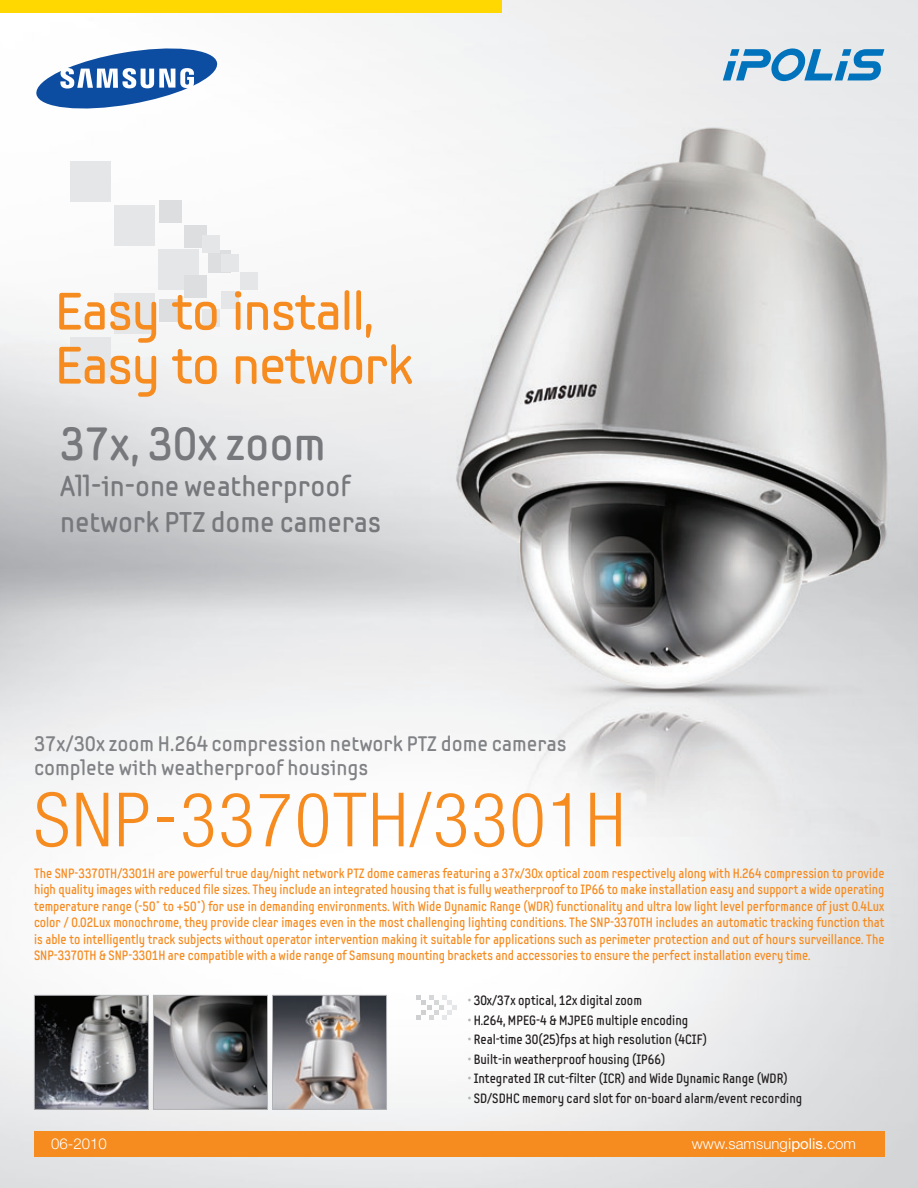
<style>
.page{position:relative;width:918px;height:1188px;background:#fff}
.page>*{position:absolute;margin:0;border:0;box-sizing:border-box;transform-origin:0 0}
.t1{font:300 condensed 75px "Helvetica Neue";letter-spacing:.03em;color:#f68b1f}
.t2{font:52.5px/54px "Samsung Imagination Modern";letter-spacing:-.02em;color:#f68b1f}
.t3{font:700 46.5px "Samsung Imagination";color:#76787b}
.t4{font:700 28.5px/36px "Samsung Imagination";color:#76787b}
.t5{font:700 21px/24px "Samsung Imagination";color:#808285}
.t6{font:300 15px "Helvetica Neue";color:#fff}
.t7{font:13.5px/16.5px "Samsung Imagination Condensed";color:#f68b1f;text-align:justify}
.t8{font:13.5px "Samsung Imagination Condensed";color:#231f20}
.s1{color:#b2b3b7}
.s2{font-weight:400}
</style>
<div class="page">
<img style="left:0;top:0;width:918px;height:1188px">
<div style="left:70px;top:162px;width:41px;height:40px;background:#e5e6e8"></div>
<div style="left:114px;top:205px;width:41px;height:41px;background:#e5e6e8"></div>
<div style="left:158px;top:249px;width:41px;height:41px;background:#e5e6e8"></div>
<div style="left:114px;top:293px;width:41px;height:41px;background:#e5e6e8"></div>
<div style="left:70px;top:337px;width:41px;height:41px;background:#e5e6e8"></div>
<div style="left:159px;top:200px;width:23px;height:23px;background:#dddee0"></div>
<div style="left:184px;top:225px;width:23px;height:23px;background:#dddee0"></div>
<div style="left:208px;top:250px;width:23px;height:23px;background:#dddee0"></div>
<div style="left:184px;top:275px;width:23px;height:23px;background:#dddee0"></div>
<div style="left:159px;top:299px;width:23px;height:23px;background:#dddee0"></div>
<div style="left:203px;top:236px;width:17px;height:17px;background:#e5e6e8"></div>
<div style="left:221px;top:254px;width:18px;height:17px;background:#e5e6e8"></div>
<div style="left:240px;top:273px;width:17px;height:17px;background:#e5e6e8"></div>
<div style="left:221px;top:291px;width:18px;height:17px;background:#e5e6e8"></div>
<div style="left:203px;top:310px;width:17px;height:17px;background:#e5e6e8"></div>
<div style="left:34px;top:1131px;width:850px;height:26px;background:#f68b1f"></div>
<div style="left:0;top:0;width:502px;height:13px;background:#ffd801"></div>
<img style="left:36px;top:997px;width:111px;height:111px">
<div style="left:34px;top:995px;width:115px;height:115px;border:1px solid #b2b3b7"></div>
<img style="left:155px;top:997px;width:111px;height:111px">
<div style="left:153px;top:995px;width:115px;height:115px;border:1px solid #b2b3b7"></div>
<img style="left:274px;top:997px;width:111px;height:111px">
<div style="left:272px;top:995px;width:115px;height:115px;border:1px solid #b2b3b7"></div>
<svg style="left:35px;top:44px;width:183px;height:69px"></svg>
<svg style="left:417px;top:995px;width:40px;height:25px"></svg>
<svg style="left:723px;top:48px;width:161px;height:33px;background:#7fb4d5"></svg>
<h2 class="t2" style="left:55px;top:284px;width:359px">Easy to install,<br>Easy to network</h2>
<h3 class="t3" style="left:60px;top:415px;width:267px">37x, 30x zoom</h3>
<h3 class="t4" style="left:60px;top:468px;width:323px">All-in-one weatherproof network PTZ dome cameras</h3>
<h3 class="t5" style="left:34px;top:732px;width:534px">37x/30x zoom H.264 compression network PTZ dome cameras complete with weatherproof housings</h3>
<h1 class="t1" style="left:34px;top:777px;width:593px">SNP-3370TH/3301H</h1>
<p class="t7" style="left:34px;top:865px;width:852px">The SNP-3370TH/3301H are powerful true day/night network PTZ dome cameras featuring a 37x/30x optical zoom respectively along with H.264 compression to provide high quality images with reduced file sizes. They include an integrated housing that is fully weatherproof to IP66 to make installation easy and support a wide operating temperature range (-50° to +50°) for use in demanding environments. With Wide Dynamic Range (WDR) functionality and ultra low light level performance of just 0.4Lux color / 0.02Lux monochrome, they provide clear images even in the most challenging lighting conditions. The SNP-3370TH includes an automatic tracking function that is able to intelligently track subjects without operator intervention making it suitable for applications such as perimeter protection and out of hours surveillance. The SNP-3370TH &amp; SNP-3301H are compatible with a wide range of Samsung mounting brackets and accessories to ensure the perfect installation every time.</p>
<p class="t8" style="left:468px;top:992px;width:176px"><span class="s1">•</span> 30x/37x optical, 12x digital zoom</p>
<p class="t8" style="left:468px;top:1011px;width:222px"><span class="s1">•</span> H.264, MPEG-4 &amp; MJPEG multiple encoding</p>
<p class="t8" style="left:468px;top:1031px;width:241px"><span class="s1">•</span> Real-time 30(25)fps at high resolution (4CIF)</p>
<p class="t8" style="left:468px;top:1050px;width:199px"><span class="s1">•</span> Built-in weatherproof housing (IP66)</p>
<p class="t8" style="left:468px;top:1070px;width:321px"><span class="s1">•</span> Integrated IR cut-filter (ICR) and Wide Dynamic Range (WDR)</p>
<p class="t8" style="left:468px;top:1089px;width:336px"><span class="s1">•</span> SD/SDHC memory card slot for on-board alarm/event recording</p>
<p class="t6" style="left:51px;top:1134px;width:57px">06-2010</p>
<p class="t6" style="left:692px;top:1134px;width:166px">www.samsung<span class="s2">ipolis</span>.com</p>
</div>
